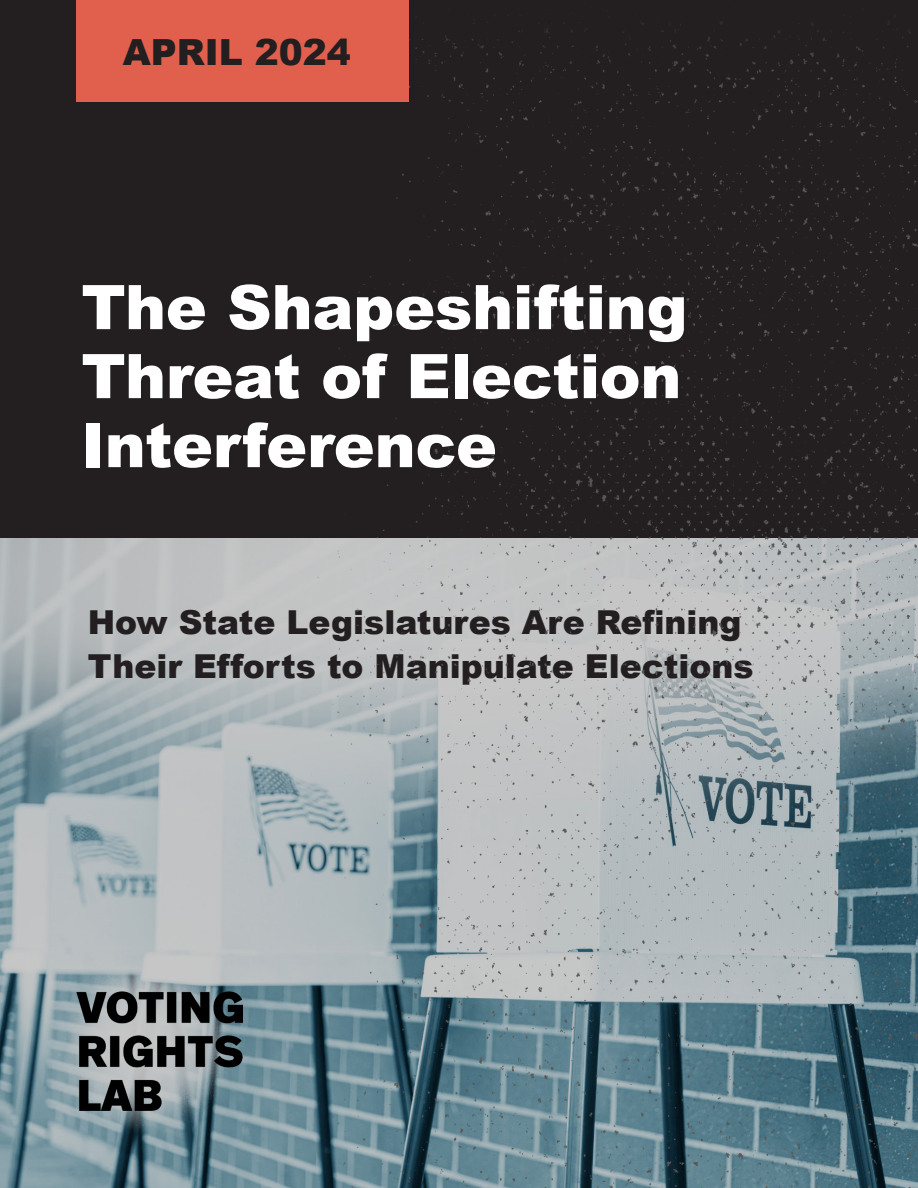
<style>
.page{position:relative;width:918px;height:1188px;background:#fff}
.page>*{position:absolute;margin:0;border:0;box-sizing:border-box;transform-origin:0 0}
.t1{font:900 61.5px/69px "Arial";letter-spacing:-.005em;color:#fff;text-align:justify}
.Date{font:900 36px "Arial";color:#231f20}
.Subtitle{font:900 33px/43.5px "Arial";color:#231f20}
</style>
<div class="page">
<img style="left:0;top:538px;width:300px;height:650px">
<div style="left:0;top:0;width:918px;height:538px;background:#231f20"></div>
<img style="left:300px;top:22px;width:618px;height:1166px">
<div style="left:76px;top:0;width:333px;height:101px;background:#e15f4d"></div>
<img style="left:77px;top:992px;width:166px;height:119px">
<p class="Date" style="left:123px;top:26px;width:230px">APRIL 2024</p>
<p class="t1" style="left:81px;top:271px;width:608px">The Shapeshifting Threat of Election Interference</p>
<p class="Subtitle" style="left:88px;top:600px;width:667px">How State Legislatures Are Refining<br>Their Efforts to Manipulate Elections</p>
</div>
